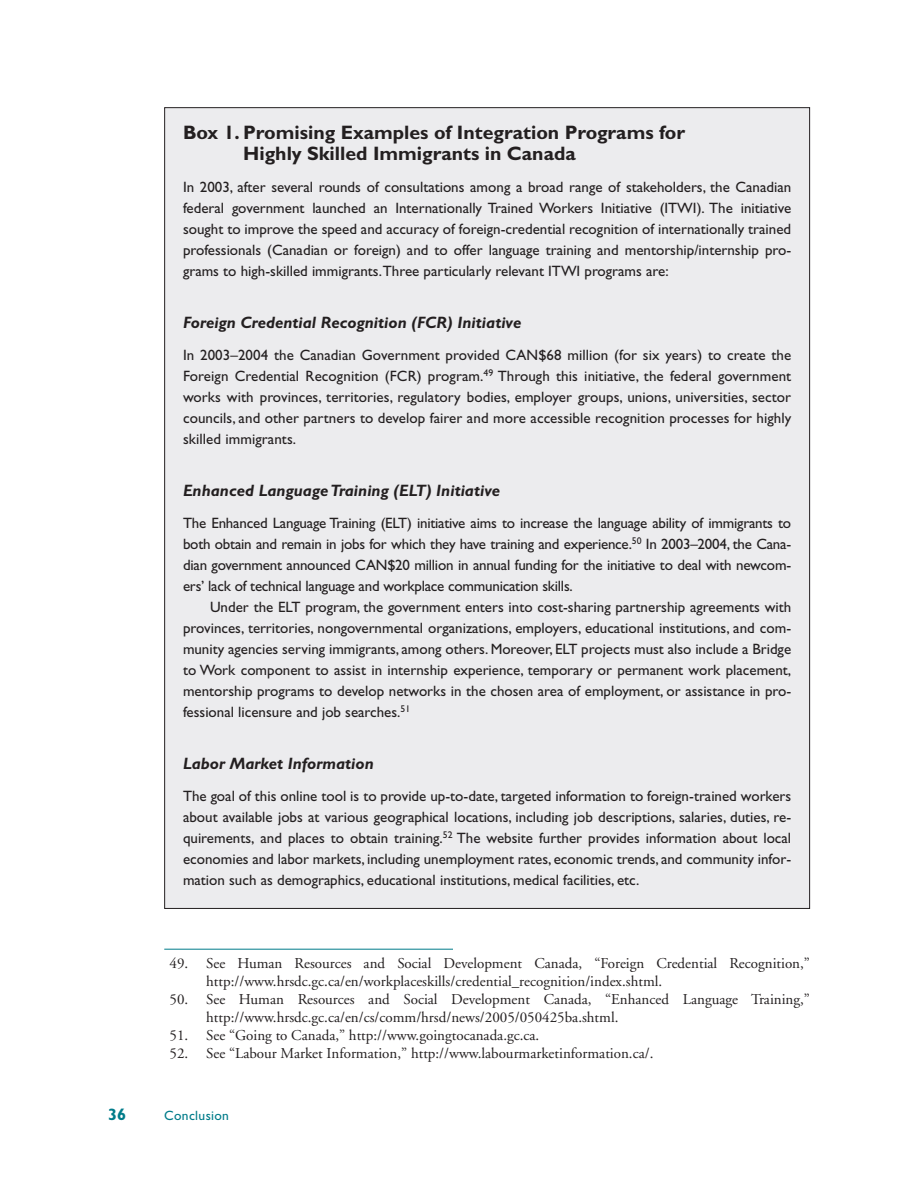
<style>
.page{position:relative;width:918px;height:1188px;background:#fff}
.page>*{position:absolute;margin:0;border:0;box-sizing:border-box;transform-origin:0 0}
.t1{font:700 19.5px/21px "Gill Sans";color:#231f20}
.t2{font:italic 700 16.5px "Gill Sans";color:#231f20}
.t3{font:700 16.5px "Gill Sans";color:#007c8a}
.t4{font:15px/21px "Gill Sans";color:#231f20;text-align:justify}
.t5{font:15px/18px "Adobe Garamond";color:#231f20}
.t6{font:13.5px "Gill Sans";letter-spacing:.025em;color:#007c8a}
</style>
<div class="page">
<div style="left:165px;top:108px;width:644px;height:800px;background:#ececee"></div>
<hr style="left:164px;top:949px;width:289px;height:1px;background:#007c8a">
<p class="t1" style="left:243px;top:124px;width:443px;text-indent:-60px">Box 1. Promising Examples of Integration Programs for<br>Highly Skilled Immigrants in Canada</p>
<p class="t4" style="left:183px;top:178px;width:610px">In 2003, after several rounds of consultations among a broad range of stakeholders, the Canadian federal government launched an Internationally Trained Workers Initiative (ITWI). The initiative sought to improve the speed and accuracy of foreign-credential recognition of internationally trained professionals (Canadian or foreign) and to offer language training and mentorship/internship pro&shy;grams to high-skilled immigrants.Three particularly relevant ITWI programs are:</p>
<p class="t2" style="left:183px;top:317px;width:340px">Foreign Credential Recognition (FCR) Initiative</p>
<p class="t4" style="left:183px;top:346px;width:610px">In 2003–2004 the Canadian Government provided CAN$68 million (for six years) to create the Foreign Credential Recognition (FCR) program.<sup>49</sup> Through this initiative, the federal government works with provinces, territories, regulatory bodies, employer groups, unions, universities, sector councils, and other partners to develop fairer and more accessible recognition processes for highly skilled immigrants.</p>
<p class="t2" style="left:183px;top:485px;width:319px">Enhanced Language Training (ELT) Initiative</p>
<p class="t4" style="left:183px;top:514px;width:610px">The Enhanced Language Training (ELT) initiative aims to increase the language ability of immigrants to</p>
<p class="t4" style="left:183px;top:535px;width:610px">both obtain and remain in jobs for which they have training and experience.<sup>50</sup> In 2003–2004, the Cana-</p>
<p class="t4" style="left:183px;top:556px;width:610px">dian government announced CAN$20 million in annual funding for the initiative to deal with newcom-</p>
<p class="t4" style="left:183px;top:577px;width:391px">ers’ lack of technical language and workplace communication skills.</p>
<p class="t4" style="left:210px;top:598px;width:583px">Under the ELT program, the government enters into cost-sharing partnership agreements with</p>
<p class="t4" style="left:183px;top:619px;width:610px">provinces, territories, nongovernmental organizations, employers, educational institutions, and com-</p>
<p class="t4" style="left:183px;top:640px;width:610px">munity agencies serving immigrants, among others. Moreover, ELT projects must also include a Bridge</p>
<p class="t4" style="left:183px;top:661px;width:610px">to Work component to assist in internship experience, temporary or permanent work placement,</p>
<p class="t4" style="left:183px;top:682px;width:610px">mentorship programs to develop networks in the chosen area of employment, or assistance in pro-</p>
<p class="t4" style="left:183px;top:703px;width:229px">fessional licensure and job searches.<sup>51</sup></p>
<p class="t2" style="left:183px;top:758px;width:192px">Labor Market Information</p>
<p class="t4" style="left:183px;top:787px;width:610px">The goal of this online tool is to provide up-to-date, targeted information to foreign-trained workers about available jobs at various geographical locations, including job descriptions, salaries, duties, re&shy;quirements, and places to obtain training.<sup>52</sup> The website further provides information about local economies and labor markets, including unemployment rates, economic trends, and community infor&shy;mation such as demographics, educational institutions, medical facilities, etc.</p>
<p class="t5" style="left:206px;top:955px;width:605px;text-indent:-37px">49. See Human Resources and Social Development Canada, “Foreign Credential Recognition,” http://www.hrsdc.gc.ca/en/workplaceskills/credential_recognition/index.shtml.</p>
<p class="t5" style="left:206px;top:991px;width:605px;text-indent:-37px">50. See Human Resources and Social Development Canada, “Enhanced Language Training,” http://www.hrsdc.gc.ca/en/cs/comm/hrsd/news/2005/050425ba.shtml.</p>
<p class="t5" style="left:170px;top:1027px;width:371px">51. See “Going to Canada,” http://www.goingtocanada.gc.ca.</p>
<p class="t5" style="left:170px;top:1045px;width:485px">52. See “Labour Market Information,” http://www.labourmarketinformation.ca/.</p>
<p class="t3" style="left:108px;top:1108px;width:20px">36</p>
<p class="t6" style="left:164px;top:1111px;width:66px">Conclusion</p>
</div>
